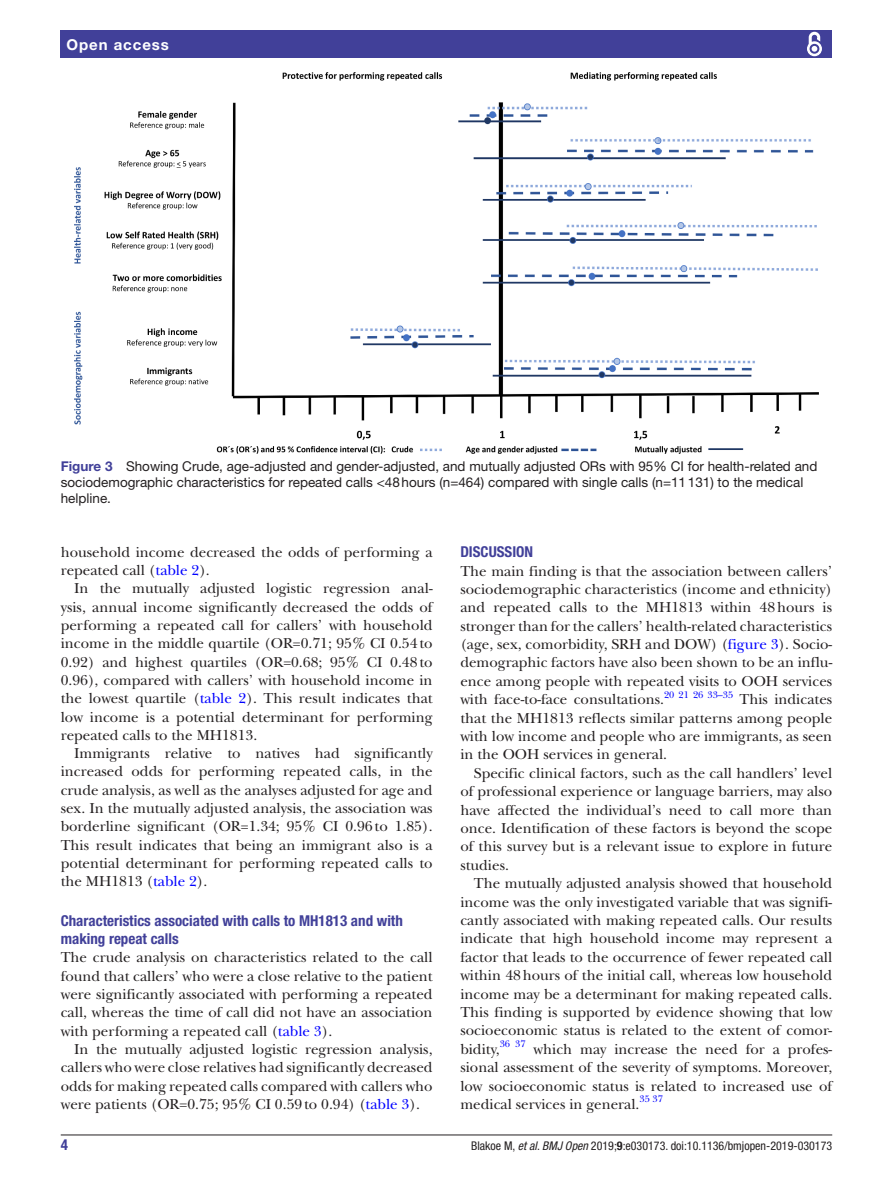
<style>
.page{position:relative;width:893px;height:1191px;background:#fff}
.page>*{position:absolute;margin:0;border:0;box-sizing:border-box;transform-origin:0 0}
.t1{font:15px/18.5px "New Baskerville";color:#231f20;text-align:justify}
.t2{font:700 condensed 15px/18px "Helvetica Neue LT Std";color:#414099}
.t3{font:700 15px "Helvetica Neue LT Std";letter-spacing:.065em;color:#fff}
.t4{font:13.5px/16.2px "Helvetica Neue LT Std";color:#231f20}
.t5{font:condensed 12px "Helvetica Neue LT Std";color:#231f20}
.t6{font:9.9px "New Baskerville";color:#00f}
.s1{font-weight:700;color:#414099}
.s2{color:#00f}
.s3{font-style:italic}
.s4{font-weight:700}
</style>
<div class="page">
<hr style="left:61px;top:1134px;width:771px;height:1px;background:#231f20">
<div style="left:61px;top:31px;width:771px;height:27px;background:#414099"></div>
<svg style="left:807px;top:31px;width:15px;height:26px"></svg>
<img style="left:74px;top:73px;width:745px;height:380px">
<p class="t3" style="left:66px;top:35px;width:104px">Open access</p>
<p class="t4" style="left:61px;top:458px;width:758px"><span class="s1">Figure 3</span> Showing Crude, age-adjusted and gender-adjusted, and mutually adjusted ORs with 95% CI for health-related and sociodemographic characteristics for repeated calls &lt;48hours (n=464) compared with single calls (n=11131) to the medical helpline.</p>
<p class="t1" style="left:61px;top:543px;width:373px">household income decreased the odds of performing a repeated call (<span class="s2">table 2</span>).</p>
<p class="t1" style="left:61px;top:579px;width:373px;text-indent:14px">In the mutually adjusted logistic regression anal&shy;ysis, annual income significantly decreased the odds of performing a repeated call for callers’ with household income in the middle quartile (OR=0.71; 95% CI 0.54to 0.92) and highest quartiles (OR=0.68; 95% CI 0.48to 0.96), compared with callers’ with household income in the lowest quartile (<span class="s2">table 2</span>). This result indicates that low income is a potential determinant for performing repeated calls to the MH1813.</p>
<p class="t1" style="left:61px;top:744px;width:373px;text-indent:14px">Immigrants relative to natives had significantly increased odds for performing repeated calls, in the crude analysis, as well as the analyses adjusted for age and sex. In the mutually adjusted analysis, the association was borderline significant (OR=1.34; 95% CI 0.96to 1.85).<br>This result indicates that being an immigrant also is a potential determinant for performing repeated calls to the MH1813 (<span class="s2">table 2</span>).</p>
<p class="t2" style="left:61px;top:911px;width:344px">Characteristics associated with calls to MH1813 and with making repeat calls</p>
<p class="t1" style="left:61px;top:948px;width:373px">The crude analysis on characteristics related to the call found that callers’ who were a close relative to the patient were significantly associated with performing a repeated call, whereas the time of call did not have an association with performing a repeated call (<span class="s2">table 3</span>).</p>
<p class="t1" style="left:61px;top:1040px;width:373px;text-indent:14px">In the mutually adjusted logistic regression analysis, callers who were close relatives had significantly decreased odds for making repeated calls compared with callers who were patients (OR=0.75; 95% CI 0.59to 0.94) (<span class="s2">table 3</span>).</p>
<p class="t2" style="left:460px;top:542px;width:74px">Discussion</p>
<p class="t1" style="left:460px;top:561px;width:373px">The main finding is that the association between callers’ sociodemographic characteristics (income and ethnicity) and repeated calls to the MH1813 within 48hours is stronger than for the callers’ health-related characteristics (age, sex, comorbidity, SRH and DOW) (<span class="s2">figure 3</span>). Socio&shy;demographic factors have also been shown to be an influ&shy;ence among people with repeated visits to OOH services with face-to-face consultations.</p>
<p class="t6" style="left:664px;top:688px;width:71px">20 21 26 33–35</p>
<p class="t1" style="left:460px;top:690px;width:373px;text-indent:279px">This indicates that the MH1813 reflects similar patterns among people with low income and people who are immigrants, as seen in the OOH services in general.</p>
<p class="t1" style="left:460px;top:764px;width:373px;text-indent:14px">Specific clinical factors, such as the call handlers’ level of professional experience or language barriers, may also have affected the individual’s need to call more than once. Identification of these factors is beyond the scope of this survey but is a relevant issue to explore in future studies.</p>
<p class="t1" style="left:460px;top:874px;width:373px;text-indent:14px">The mutually adjusted analysis showed that household income was the only investigated variable that was signifi&shy;cantly associated with making repeated calls. Our results indicate that high household income may represent a factor that leads to the occurrence of fewer repeated call within 48hours of the initial call, whereas low household income may be a determinant for making repeated calls.<br>This finding is supported by evidence showing that low socioeconomic status is related to the extent of comor&shy;bidity,<sup>36</sup> <sup>37</sup></p>
<p class="t1" style="left:460px;top:1039px;width:373px;text-indent:73px">which may increase the need for a profes&shy;sional assessment of the severity of symptoms. Moreover, low socioeconomic status is related to increased use of medical services in general.</p>
<p class="t6" style="left:640px;top:1093px;width:25px">35 37</p>
<p class="t2" style="left:61px;top:1135px;width:9px">4</p>
<p class="t5" style="left:471px;top:1138px;width:362px">Blakoe M, <span class="s3">et al</span>. <span class="s3">BMJ Open</span> 2019;<span class="s4">9</span>:e030173. doi:10.1136/bmjopen-2019-030173</p>
</div>
